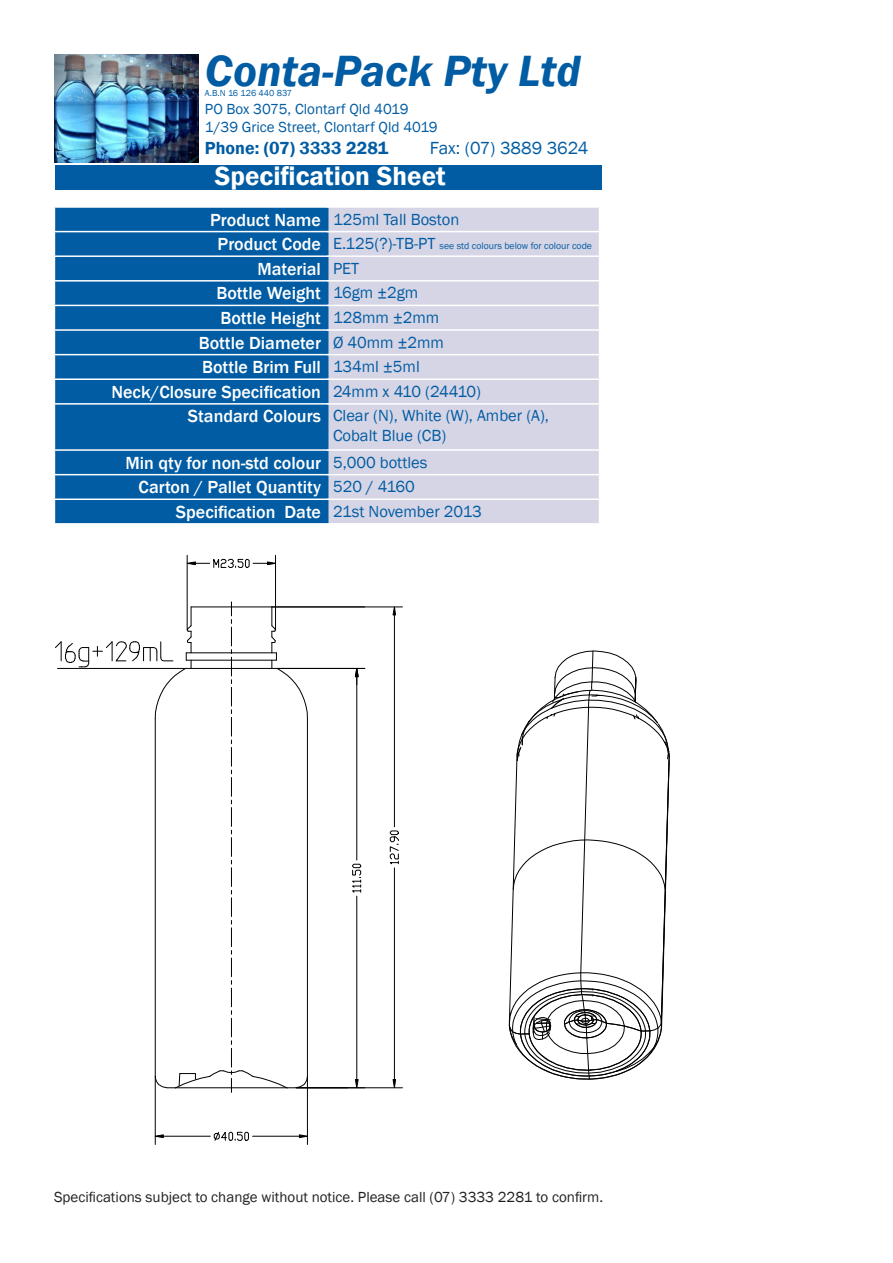
<style>
.page{position:relative;width:893px;height:1263px;background:#fff}
.page>*{position:absolute;margin:0;border:0;box-sizing:border-box;transform-origin:0 0}
.t1{font:italic 600 45px "Franklin Gothic";color:#015ca3}
.t2{font:600 27px "Franklin Gothic";color:#fff}
.t3{font:500 18px "Franklin Gothic";color:#fff}
.t4{font:600 18px "Franklin Gothic";color:#015ca3}
.t5{font:18px "Franklin Gothic";color:#015ca3}
.t6{font:16.5px "Franklin Gothic";color:#015ca3}
.t7{font:16.5px "Franklin Gothic";letter-spacing:-.03em;color:#015ca3}
.t8{font:15px "Franklin Gothic";color:#231f20}
.t9{font:15px "Franklin Gothic";color:#015ca3}
.t10{font:9.75px "Franklin Gothic";color:#015ca3}
.t11{font:9px "Franklin Gothic";color:#015ca3}
.s1{font-size:16.5px}
</style>
<div class="page">
<img style="left:54px;top:54px;width:144px;height:108px">
<div style="left:55px;top:166px;width:546px;height:24px;background:#015ca3"></div>
<svg style="left:55px;top:208px;width:270px;height:241px;background:#055ea4"></svg>
<div style="left:328px;top:208px;width:271px;height:315px;background:#d6d5e5"></div>
<hr style="left:325px;top:208px;width:3px;height:23px;background:#015ca3">
<hr style="left:325px;top:232px;width:3px;height:23px;background:#015ca3">
<hr style="left:325px;top:257px;width:3px;height:23px;background:#015ca3">
<hr style="left:325px;top:282px;width:3px;height:23px;background:#015ca3">
<hr style="left:325px;top:306px;width:3px;height:23px;background:#015ca3">
<hr style="left:325px;top:331px;width:3px;height:23px;background:#015ca3">
<hr style="left:325px;top:355px;width:3px;height:23px;background:#015ca3">
<hr style="left:325px;top:380px;width:3px;height:23px;background:#015ca3">
<hr style="left:325px;top:405px;width:3px;height:44px;background:#015ca3">
<hr style="left:325px;top:451px;width:3px;height:23px;background:#015ca3">
<hr style="left:325px;top:475px;width:3px;height:23px;background:#015ca3">
<hr style="left:325px;top:500px;width:3px;height:23px;background:#015ca3">
<hr style="left:54px;top:231px;width:273px;height:1px;background:#fff">
<hr style="left:327px;top:231px;width:273px;height:1px;background:#fff">
<hr style="left:54px;top:255px;width:273px;height:2px;background:#fff">
<hr style="left:327px;top:255px;width:273px;height:2px;background:#fff">
<hr style="left:54px;top:280px;width:273px;height:2px;background:#fff">
<hr style="left:327px;top:280px;width:273px;height:2px;background:#fff">
<hr style="left:54px;top:305px;width:273px;height:1px;background:#fff">
<hr style="left:327px;top:305px;width:273px;height:1px;background:#fff">
<hr style="left:54px;top:329px;width:273px;height:2px;background:#fff">
<hr style="left:327px;top:329px;width:273px;height:2px;background:#fff">
<hr style="left:54px;top:354px;width:273px;height:1px;background:#fff">
<hr style="left:327px;top:354px;width:273px;height:1px;background:#fff">
<hr style="left:54px;top:378px;width:273px;height:2px;background:#fff">
<hr style="left:327px;top:378px;width:273px;height:2px;background:#fff">
<hr style="left:54px;top:403px;width:273px;height:2px;background:#fff">
<hr style="left:327px;top:403px;width:273px;height:2px;background:#fff">
<hr style="left:327px;top:449px;width:273px;height:2px;background:#fff">
<hr style="left:327px;top:474px;width:273px;height:1px;background:#fff">
<svg style="left:54px;top:451px;width:273px;height:72px;background:#0c63a7"></svg>
<hr style="left:327px;top:498px;width:273px;height:2px;background:#fff">
<div style="left:143px;top:647px;width:8px;height:14px;border:1px solid #000"></div>
<svg style="left:55px;top:641px;width:86px;height:27px"></svg>
<hr style="left:57px;top:668px;width:128px;height:1px;background:#000">
<hr style="left:187px;top:555px;width:1px;height:75px;background:#000">
<hr style="left:275px;top:555px;width:1px;height:75px;background:#000">
<svg style="left:186px;top:558px;width:89px;height:10px"></svg>
<hr style="left:307px;top:1076px;width:1px;height:68px;background:#000">
<hr style="left:155px;top:1076px;width:1px;height:68px;background:#000">
<hr style="left:253px;top:1136px;width:46px;height:1px;background:#000">
<hr style="left:163px;top:1136px;width:47px;height:1px;background:#000">
<svg style="left:299px;top:1134px;width:9px;height:4px"></svg>
<svg style="left:154px;top:1134px;width:10px;height:4px"></svg>
<svg style="left:214px;top:1131px;width:35px;height:10px"></svg>
<hr style="left:356px;top:896px;width:1px;height:183px;background:#000">
<hr style="left:356px;top:677px;width:1px;height:183px;background:#000">
<svg style="left:355px;top:1079px;width:3px;height:10px"></svg>
<svg style="left:352px;top:864px;width:9px;height:28px"></svg>
<hr style="left:278px;top:668px;width:87px;height:1px;background:#000">
<svg style="left:355px;top:667px;width:3px;height:18px"></svg>
<hr style="left:272px;top:607px;width:130px;height:1px;background:#000">
<hr style="left:296px;top:1087px;width:106px;height:1px;background:#000">
<hr style="left:394px;top:615px;width:1px;height:212px;background:#000">
<hr style="left:394px;top:868px;width:1px;height:211px;background:#000">
<svg style="left:393px;top:606px;width:3px;height:9px"></svg>
<svg style="left:393px;top:1079px;width:3px;height:10px"></svg>
<svg style="left:390px;top:831px;width:9px;height:33px"></svg>
<svg style="left:508px;top:650px;width:162px;height:430px"></svg>
<svg style="left:150px;top:602px;width:158px;height:490px"></svg>
<p class="t1" style="left:205px;top:41px;width:377px">Conta-Pack Pty Ltd</p>
<p class="t11" style="left:205px;top:88px;width:89px">A.B.N 16 126 440 837</p>
<p class="t9" style="left:205px;top:100px;width:205px">PO Box 3075, Clontarf Qld 4019</p>
<p class="t9" style="left:205px;top:118px;width:234px">1/39 Grice Street, Clontarf Qld 4019</p>
<p class="t4" style="left:205px;top:137px;width:185px">Phone: (07) 3333 2281</p>
<p class="t5" style="left:430px;top:137px;width:160px">Fax: (07) 3889 3624</p>
<p class="t2" style="left:215px;top:159px;width:232px">Specification Sheet</p>
<p class="t3" style="left:210px;top:208px;width:112px">Product Name</p>
<p class="t6" style="left:333px;top:209px;width:128px">125ml Tall Boston</p>
<p class="t3" style="left:218px;top:233px;width:105px">Product Code</p>
<p class="t10" style="left:333px;top:240px;width:261px"><span class="s1">E.125(?)-TB-PT</span> see std colours below for colour code</p>
<p class="t3" style="left:257px;top:258px;width:65px">Material</p>
<p class="t6" style="left:333px;top:258px;width:28px">PET</p>
<p class="t3" style="left:216px;top:282px;width:106px">Bottle Weight</p>
<p class="t6" style="left:333px;top:283px;width:87px">16gm ±2gm</p>
<p class="t3" style="left:220px;top:307px;width:102px">Bottle Height</p>
<p class="t6" style="left:333px;top:307px;width:108px">128mm ±2mm</p>
<p class="t3" style="left:199px;top:331px;width:124px">Bottle Diameter</p>
<p class="t6" style="left:333px;top:332px;width:113px">Ø 40mm ±2mm</p>
<p class="t3" style="left:202px;top:356px;width:120px">Bottle Brim Full</p>
<p class="t6" style="left:333px;top:356px;width:88px">134ml ±5ml</p>
<p class="t3" style="left:112px;top:381px;width:211px">Neck/Closure Specification</p>
<p class="t7" style="left:333px;top:381px;width:150px">24mm x 410 (24410)</p>
<p class="t3" style="left:188px;top:405px;width:135px">Standard Colours</p>
<p class="t6" style="left:333px;top:406px;width:218px">Clear (N), White (W), Amber (A),</p>
<p class="t6" style="left:333px;top:425px;width:115px">Cobalt Blue (CB)</p>
<p class="t3" style="left:125px;top:451px;width:197px">Min qty for non-std colour</p>
<p class="t6" style="left:333px;top:452px;width:96px">5,000 bottles</p>
<p class="t3" style="left:139px;top:476px;width:184px">Carton / Pallet Quantity</p>
<p class="t6" style="left:333px;top:476px;width:83px">520 / 4160</p>
<p class="t3" style="left:176px;top:501px;width:146px">Specification Date</p>
<p class="t6" style="left:333px;top:501px;width:150px">21st November 2013</p>
<p class="t8" style="left:54px;top:1188px;width:551px">Specifications subject to change without notice. Please call (07) 3333 2281 to confirm.</p>
</div>
